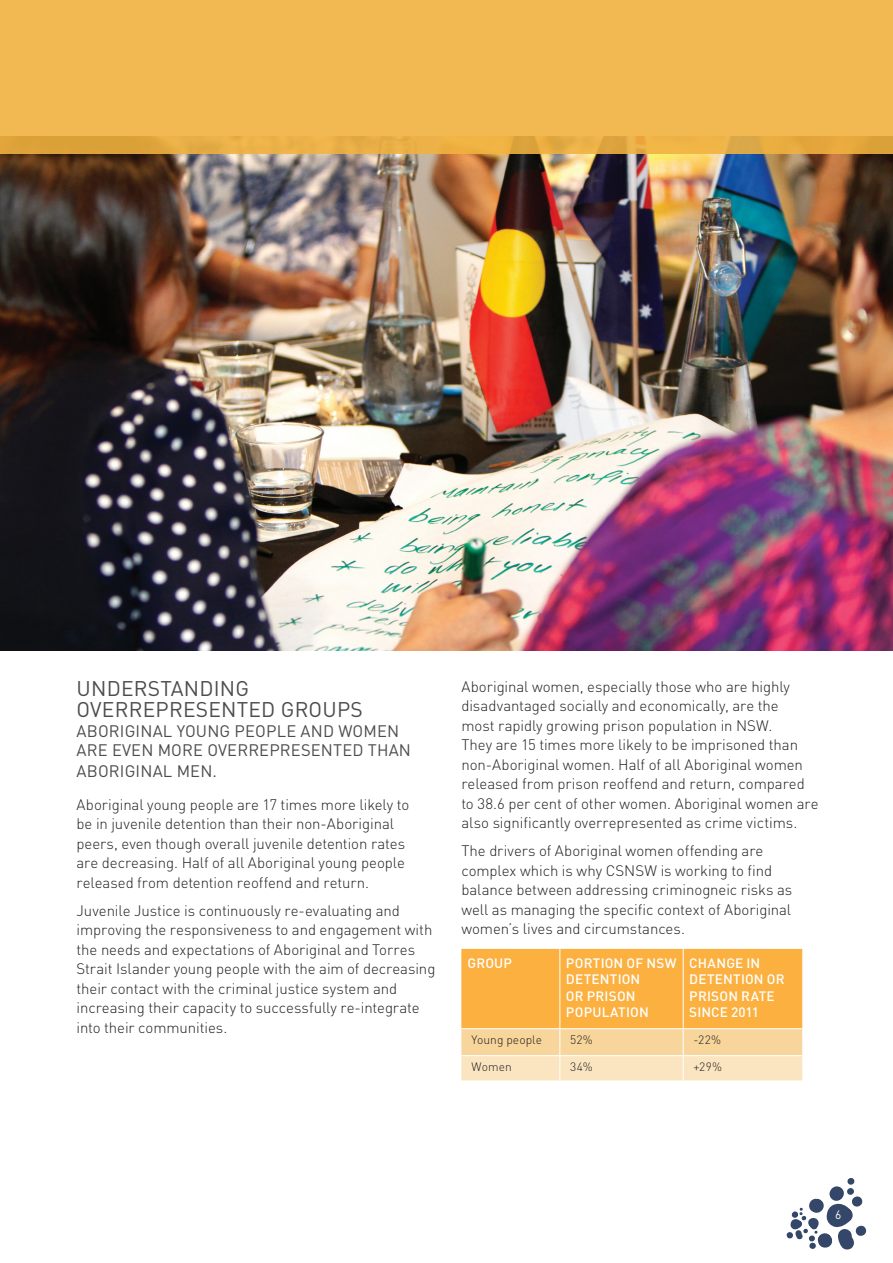
<style>
.page{position:relative;width:893px;height:1263px;background:#fff}
.page>*{position:absolute;margin:0;border:0;box-sizing:border-box;transform-origin:0 0}
.t1{font:21px/21px "DINOT";letter-spacing:.01em;color:#4b4c4d}
.t2{font:16.5px/19.5px "DINOT";letter-spacing:.01em;color:#4b4c4d}
.Body_Text_Plain{font:300 15px/19.5px "DINOT";letter-spacing:-.005em;color:#231f20}
.TABLE_header{font:500 13.5px/16.5px "DINOT";letter-spacing:.01em;color:#fff}
.Table_-_8_10pt{font:300 12px "DINOT";letter-spacing:.005em;color:#231f20}
.t3{font:12px "DINOT";color:#fff}
</style>
<div class="page">
<svg style="left:787px;top:1178px;width:80px;height:72px"></svg>
<svg style="left:461px;top:949px;width:341px;height:131px;background:#fac36f"></svg>
<img style="left:0;top:154px;width:893px;height:497px">
<svg style="left:0;top:0;width:893px;height:154px;background:#f0b750"></svg>
<h3 class="t1" style="left:77px;top:678px;width:288px">UNDERSTANDING<br>OVERREPRESENTED GROUPS</h3>
<h3 class="t2" style="left:77px;top:721px;width:336px">ABORIGINAL YOUNG PEOPLE AND WOMEN<br>ARE EVEN MORE OVERREPRESENTED THAN</h3>
<h3 class="t2" style="left:77px;top:761px;width:142px">ABORIGINAL MEN.</h3>
<p class="Body_Text_Plain" style="left:77px;top:794px;width:334px">Aboriginal young people are 17 times more likely to be in juvenile detention than their non-Aboriginal peers, even though overall juvenile detention rates are decreasing. Half of all Aboriginal young people released from detention reoffend and return.</p>
<p class="Body_Text_Plain" style="left:77px;top:900px;width:360px">Juvenile Justice is continuously re-evaluating and improving the responsiveness to and engagement with the needs and expectations of Aboriginal and Torres Strait Islander young people with the aim of decreasing their contact with the criminal justice system and increasing their capacity to successfully re-integrate into their communities.</p>
<p class="Body_Text_Plain" style="left:461px;top:676px;width:359px">Aboriginal women, especially those who are highly disadvantaged socially and economically, are the<br>most rapidly growing prison population in NSW.<br>They are 15 times more likely to be imprisoned than non-Aboriginal women. Half of all Aboriginal women released from prison reoffend and return, compared to 38.6 per cent of other women. Aboriginal women are also significantly overrepresented as crime victims.</p>
<p class="Body_Text_Plain" style="left:461px;top:841px;width:332px">The drivers of Aboriginal women offending are complex which is why CSNSW is working to find balance between addressing criminogneic risks as well as managing the specific context of Aboriginal women’s lives and circumstances.</p>
<p class="TABLE_header" style="left:467px;top:954px;width:46px">GROUP</p>
<p class="TABLE_header" style="left:566px;top:954px;width:112px">PORTION OF NSW<br>DETENTION</p>
<p class="TABLE_header" style="left:566px;top:987px;width:84px">OR PRISON<br>POPULATION</p>
<p class="TABLE_header" style="left:689px;top:954px;width:97px">CHANGE IN<br>DETENTION OR</p>
<p class="TABLE_header" style="left:689px;top:987px;width:87px">PRISON RATE<br>SINCE 2011</p>
<p class="Table_-_8_10pt" style="left:472px;top:1032px;width:72px">Young people</p>
<p class="Table_-_8_10pt" style="left:570px;top:1032px;width:24px">52%</p>
<p class="Table_-_8_10pt" style="left:693px;top:1032px;width:29px">-22%</p>
<p class="Table_-_8_10pt" style="left:472px;top:1059px;width:42px">Women</p>
<p class="Table_-_8_10pt" style="left:570px;top:1059px;width:24px">34%</p>
<p class="Table_-_8_10pt" style="left:693px;top:1059px;width:30px">+29%</p>
<p class="t3" style="left:835px;top:1207px;width:8px">6</p>
</div>
